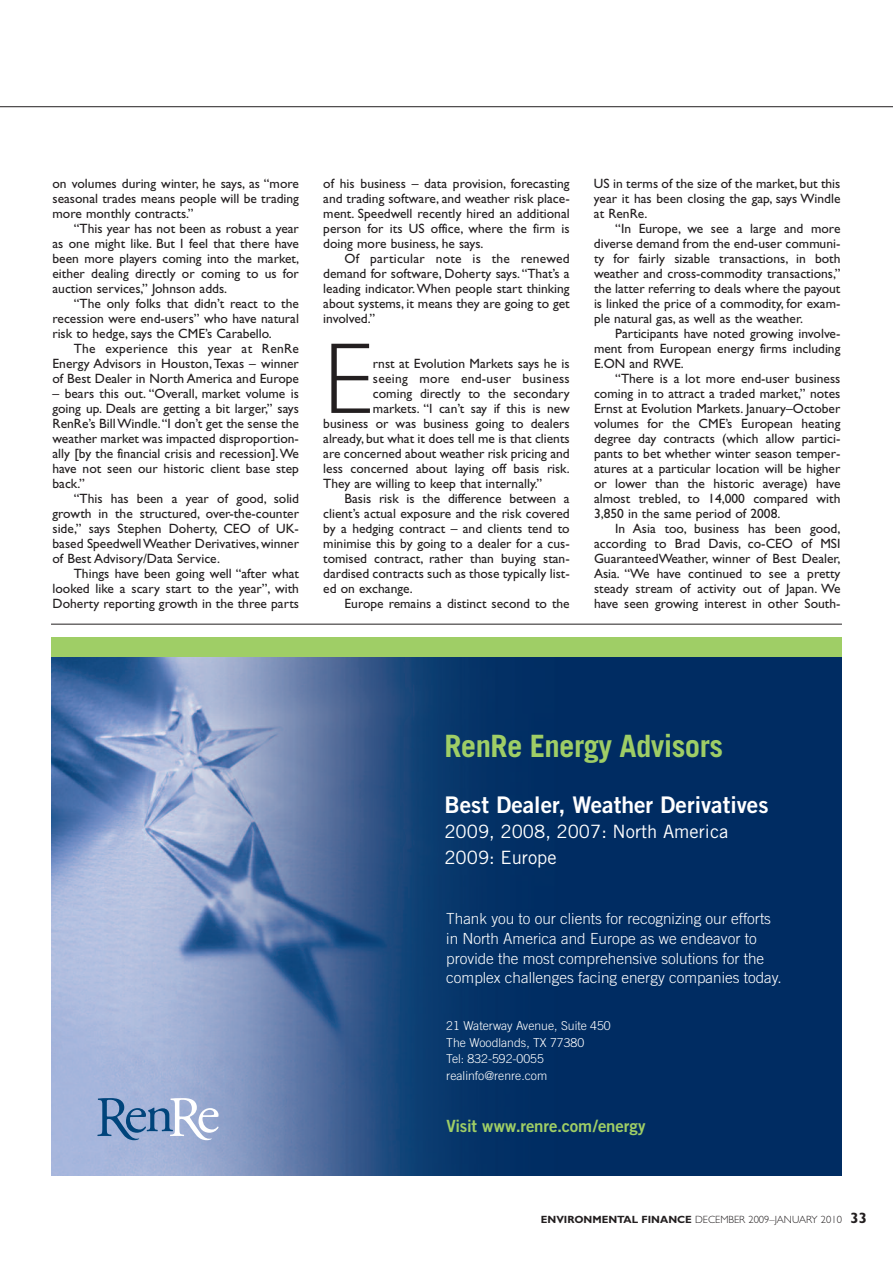
<style>
.page{position:relative;width:893px;height:1263px;background:#fff}
.page>*{position:absolute;margin:0;border:0;box-sizing:border-box;transform-origin:0 0}
.t1{font:300 101.4px "Gill Sans Std";color:#231f20}
.t2{font:700 30.75px "Trade Gothic";letter-spacing:-.02em;color:#9fce66}
.t3{font:22.95px "Trade Gothic Bold Two";color:#fff}
.t4{font:18.3px/25.2px "Trade Gothic";color:#fff}
.t5{font:16.8px "Trade Gothic Bold Two";letter-spacing:-.01em;color:#9fce66}
.t6{font:300 15.3px/20px "Trade Gothic";color:#fff}
.t7{font:13.5px/15px "Gill Sans Std";color:#231f20;text-align:justify}
.t8{font:13.5px "Gill Sans Std";letter-spacing:.02em;color:#231f20}
.t9{font:300 12.3px/16.8px "Trade Gothic";color:#fff}
.t10{font:300 10.5px "Gill Sans";color:#231f20}
.s1{font-weight:700}
.s2{font-weight:700;font-size:15px}
</style>
<div class="page">
<hr style="left:0;top:106px;width:893px;height:1px;background:#231f20">
<img style="left:51px;top:657px;width:791px;height:518px">
<div style="left:51px;top:637px;width:791px;height:20px;background:#9fce66"></div>
<svg style="left:97px;top:1098px;width:122px;height:42px;background:#90a7cb"></svg>
<hr style="left:51px;top:624px;width:791px;height:1px;background:#231f20">
<p class="t7" style="left:53px;top:177px;width:248px">on volumes during winter, he says, as “more seasonal trades means people will be trading more monthly contracts.”</p>
<p class="t7" style="left:53px;top:222px;width:248px;text-indent:21px">“This year has not been as robust a year as one might like. But I feel that there have been more players coming into the market, either dealing directly or coming to us for auction services,” Johnson adds.</p>
<p class="t7" style="left:53px;top:297px;width:248px;text-indent:21px">“The only folks that didn’t react to the recession were end-users” who have natural risk to hedge, says the CME’s Carabello.</p>
<p class="t7" style="left:53px;top:342px;width:248px;text-indent:21px">The experience this year at RenRe Energy Advisors in Houston,Texas – winner of Best Dealer in North America and Europe</p>
<p class="t7" style="left:53px;top:387px;width:248px">– bears this out. “Overall, market volume is going up. Deals are getting a bit larger,” says RenRe’s BillWindle.“I don’t get the sense the weather market was impacted disproportion&shy;ally [by the financial crisis and recession].We have not seen our historic client base step back.”</p>
<p class="t7" style="left:53px;top:492px;width:248px;text-indent:21px">“This has been a year of good, solid growth in the structured, over-the-counter side,” says Stephen Doherty, CEO of UK&shy;based SpeedwellWeather Derivatives, winner of Best Advisory/Data Service.</p>
<p class="t7" style="left:53px;top:567px;width:248px;text-indent:21px">Things have been going well “after what looked like a scary start to the year”, with Doherty reporting growth in the three parts</p>
<p class="t7" style="left:323px;top:177px;width:248px">of his business – data provision, forecasting and trading software, and weather risk place&shy;ment. Speedwell recently hired an additional person for its US office, where the firm is doing more business, he says.</p>
<p class="t7" style="left:323px;top:252px;width:248px;text-indent:21px">Of particular note is the renewed demand for software, Doherty says. “That’s a leading indicator.When people start thinking about systems, it means they are going to get involved.”</p>
<h1 class="t1" style="left:323px;top:340px;width:51px">E</h1>
<p class="t7" style="left:373px;top:357px;width:198px">rnst at Evolution Markets says he is</p>
<p class="t8" style="left:373px;top:373px;width:198px">seeing more end-user business</p>
<p class="t7" style="left:373px;top:387px;width:198px">coming directly to the secondary</p>
<p class="t7" style="left:373px;top:402px;width:198px">markets. “I can’t say if this is new</p>
<p class="t7" style="left:323px;top:417px;width:248px">business or was business going to dealers</p>
<p class="t7" style="left:323px;top:432px;width:248px">already, but what it does tell me is that clients</p>
<p class="t7" style="left:323px;top:447px;width:248px">are concerned about weather risk pricing and</p>
<p class="t7" style="left:323px;top:462px;width:248px">less concerned about laying off basis risk.</p>
<p class="t7" style="left:323px;top:477px;width:221px">They are willing to keep that internally.”</p>
<p class="t7" style="left:344px;top:492px;width:227px">Basis risk is the difference between a</p>
<p class="t7" style="left:323px;top:507px;width:248px">client’s actual exposure and the risk covered</p>
<p class="t7" style="left:323px;top:522px;width:248px">by a hedging contract – and clients tend to</p>
<p class="t7" style="left:323px;top:537px;width:248px">minimise this by going to a dealer for a cus-</p>
<p class="t7" style="left:323px;top:552px;width:248px">tomised contract, rather than buying stan-</p>
<p class="t7" style="left:323px;top:567px;width:248px">dardised contracts such as those typically list-</p>
<p class="t7" style="left:323px;top:582px;width:91px">ed on exchange.</p>
<p class="t7" style="left:344px;top:597px;width:227px">Europe remains a distinct second to the</p>
<p class="t7" style="left:594px;top:177px;width:248px">US in terms of the size of the market, but this year it has been closing the gap, says Windle at RenRe.</p>
<p class="t7" style="left:594px;top:222px;width:248px;text-indent:21px">“In Europe, we see a large and more diverse demand from the end-user communi&shy;ty for fairly sizable transactions, in both weather and cross-commodity transactions,” the latter referring to deals where the payout is linked the price of a commodity, for exam&shy;ple natural gas, as well as the weather.</p>
<p class="t7" style="left:594px;top:327px;width:248px;text-indent:21px">Participants have noted growing involve&shy;ment from European energy firms including E.ON and RWE.</p>
<p class="t7" style="left:594px;top:372px;width:248px;text-indent:21px">“There is a lot more end-user business coming in to attract a traded market,” notes Ernst at Evolution Markets. January–October volumes for the CME’s European heating degree day contracts (which allow partici&shy;pants to bet whether winter season temper&shy;atures at a particular location will be higher or lower than the historic average) have almost trebled, to 14,000 compared with 3,850 in the same period of 2008.</p>
<p class="t7" style="left:594px;top:522px;width:248px;text-indent:21px">In Asia too, business has been good, according to Brad Davis, co-CEO of MSI GuaranteedWeather, winner of Best Dealer, Asia. “We have continued to see a pretty steady stream of activity out of Japan. We have seen growing interest in other South-</p>
<h2 class="t2" style="left:444px;top:734px;width:280px">RenRe Energy Advisors</h2>
<h3 class="t3" style="left:444px;top:796px;width:326px">Best Dealer, Weather Derivatives</h3>
<h3 class="t4" style="left:444px;top:821px;width:285px">2009, 2008, 2007: North America<br>2009: Europe</h3>
<p class="t6" style="left:446px;top:910px;width:337px">Thank you to our clients for recognizing our efforts in North America and Europe as we endeavor to provide the most comprehensive solutions for the complex challenges facing energy companies today.</p>
<p class="t9" style="left:446px;top:1018px;width:166px">21 Waterway Avenue, Suite 450<br>The Woodlands, TX 77380<br>Tel: 832-592-0055 realinfo@renre.com</p>
<p class="t5" style="left:446px;top:1120px;width:201px">Visit www.renre.com/energy</p>
<p class="t10" style="left:541px;top:1215px;width:328px"><span class="s1">ENVIRONMENTAL FINANCE</span> DECEMBER 2009–JANUARY 2010 <span class="s2">33</span></p>
</div>
